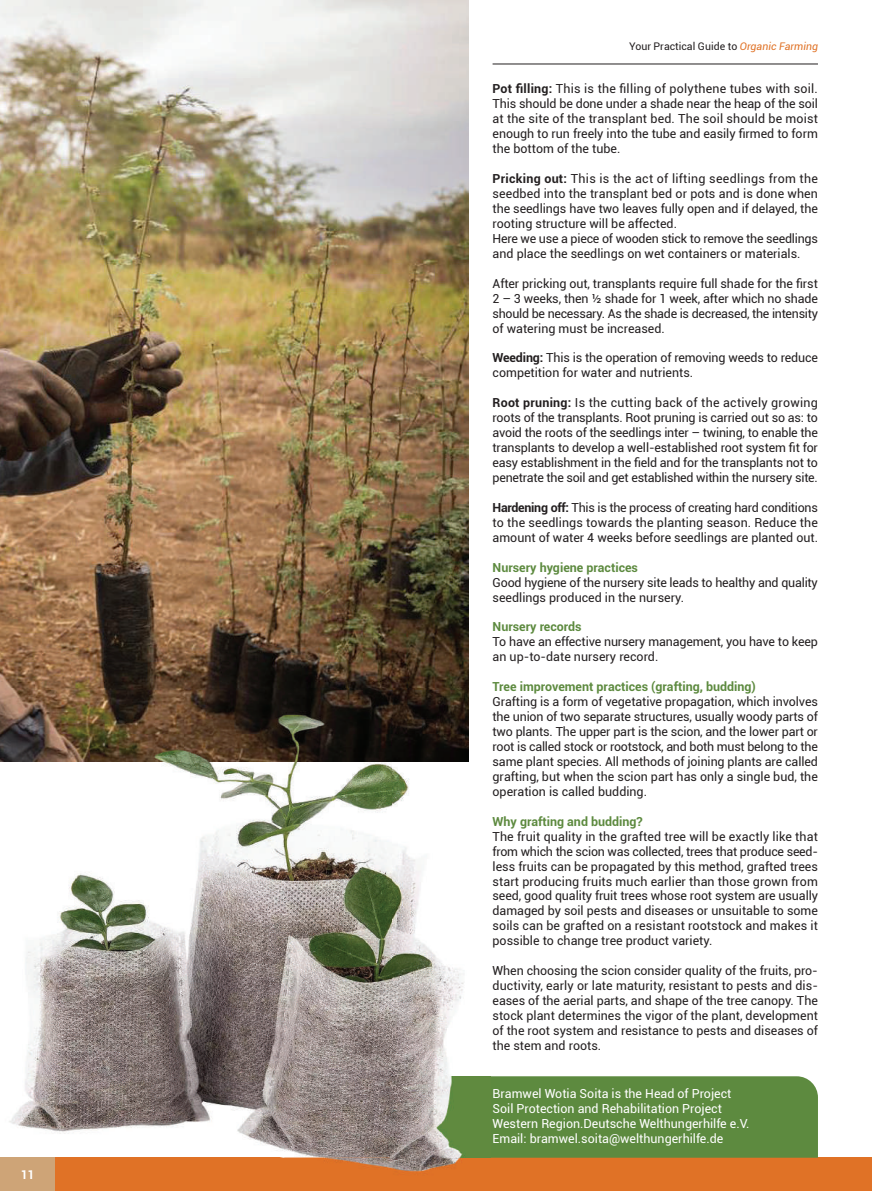
<style>
.page{position:relative;width:872px;height:1191px;background:#fff}
.page>*{position:absolute;margin:0;border:0;box-sizing:border-box;transform-origin:0 0}
.t1{font:12.45px/15px "Roboto";color:#231f20;text-align:justify}
.t2{font:12.45px/15px "Roboto";color:#fff}
.t3{font:700 12.45px "Roboto";color:#5d8a3f}
.t4{font:700 12px "Roboto";color:#fff}
.t5{font:10.5px "Roboto";color:#231f20}
.s1{font-style:italic;color:#e07226}
.s2{font-weight:700}
</style>
<div class="page">
<div style="left:0;top:1157px;width:872px;height:34px;background:#e07226"></div>
<div style="left:0;top:1157px;width:55px;height:34px;background:#cea477"></div>
<img style="left:0;top:0;width:469px;height:761px">
<div style="left:490px;top:1076px;width:328px;height:81px;background:#5d8a3f"></div>
<hr style="left:492px;top:64px;width:326px;height:1px;background:#231f20">
<img style="left:441px;top:688px;width:28px;height:388px">
<img style="left:0;top:761px;width:392px;height:344px">
<img style="left:392px;top:761px;width:50px;height:315px">
<img style="left:9px;top:1105px;width:381px;height:52px">
<img style="left:283px;top:1157px;width:207px;height:15px">
<img style="left:390px;top:1076px;width:100px;height:81px">
<p class="t4" style="left:21px;top:1166px;width:15px">11</p>
<p class="t5" style="left:629px;top:39px;width:190px">Your Practical Guide to <span class="s1">Organic Farming</span></p>
<p class="t1" style="left:492px;top:81px;width:327px"><span class="s2">Pot filling:</span> This is the filling of polythene tubes with soil.<br>This should be done under a shade near the heap of the soil at the site of the transplant bed. The soil should be moist enough to run freely into the tube and easily firmed to form the bottom of the tube.</p>
<p class="t1" style="left:492px;top:171px;width:327px;text-align:left"><span class="s2">Pricking out:</span> This is the act of lifting seedlings from the seedbed into the transplant bed or pots and is done when the seedlings have two leaves fully open and if delayed, the rooting structure will be affected.<br>Here we use a piece of wooden stick to remove the seedlings and place the seedlings on wet containers or materials.</p>
<p class="t1" style="left:492px;top:275px;width:327px">After pricking out, transplants require full shade for the first 2 – 3 weeks, then ½ shade for 1 week, after which no shade should be necessary. As the shade is decreased, the intensity of watering must be increased.</p>
<p class="t1" style="left:492px;top:350px;width:327px"><span class="s2">Weeding:</span> This is the operation of removing weeds to reduce competition for water and nutrients.</p>
<p class="t1" style="left:492px;top:395px;width:327px"><span class="s2">Root pruning:</span> Is the cutting back of the actively growing roots of the transplants. Root pruning is carried out so as: to avoid the roots of the seedlings inter – twining, to enable the transplants to develop a well-established root system fit for easy establishment in the field and for the transplants not to penetrate the soil and get established within the nursery site.</p>
<p class="t1" style="left:492px;top:499px;width:327px"><span class="s2">Hardening off:</span> This is the process of creating hard conditions to the seedlings towards the planting season. Reduce the amount of water 4 weeks before seedlings are planted out.</p>
<p class="t3" style="left:492px;top:558px;width:147px">Nursery hygiene practices</p>
<p class="t1" style="left:492px;top:574px;width:327px">Good hygiene of the nursery site leads to healthy and quality seedlings produced in the nursery.</p>
<p class="t3" style="left:492px;top:618px;width:91px">Nursery records</p>
<p class="t1" style="left:492px;top:634px;width:327px">To have an effective nursery management, you have to keep an up-to-date nursery record.</p>
<p class="t3" style="left:492px;top:678px;width:265px">Tree improvement practices (grafting, budding)</p>
<p class="t1" style="left:492px;top:694px;width:327px">Grafting is a form of vegetative propagation, which involves the union of two separate structures, usually woody parts of two plants. The upper part is the scion, and the lower part or root is called stock or rootstock, and both must belong to the same plant species. All methods of joining plants are called grafting, but when the scion part has only a single bud, the operation is called budding.</p>
<p class="t3" style="left:492px;top:812px;width:152px">Why grafting and budding?</p>
<p class="t1" style="left:492px;top:828px;width:327px">The fruit quality in the grafted tree will be exactly like that from which the scion was collected, trees that produce seed&shy;less fruits can be propagated by this method, grafted trees start producing fruits much earlier than those grown from seed, good quality fruit trees whose root system are usually damaged by soil pests and diseases or unsuitable to some soils can be grafted on a resistant rootstock and makes it possible to change tree product variety.</p>
<p class="t1" style="left:492px;top:962px;width:327px">When choosing the scion consider quality of the fruits, pro&shy;ductivity, early or late maturity, resistant to pests and dis&shy;eases of the aerial parts, and shape of the tree canopy. The stock plant determines the vigor of the plant, development of the root system and resistance to pests and diseases of the stem and roots.</p>
<p class="t2" style="left:492px;top:1086px;width:258px">Bramwel Wotia Soita is the Head of Project Soil Protection and Rehabilitation Project Western Region.Deutsche Welthungerhilfe e.V.<br>Email: bramwel.soita@welthungerhilfe.de</p>
</div>
